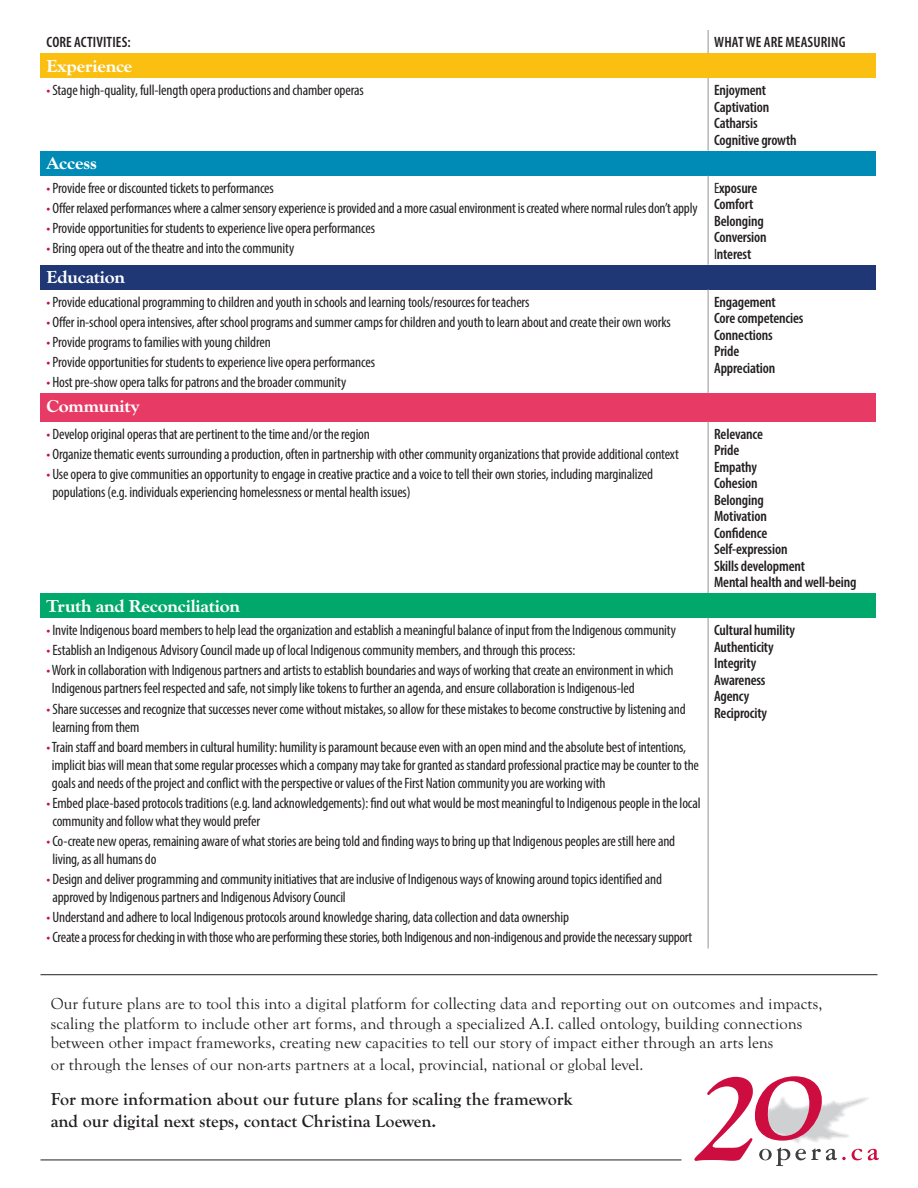
<style>
.page{position:relative;width:918px;height:1188px;background:#fff}
.page>*{position:absolute;margin:0;border:0;box-sizing:border-box;transform-origin:0 0}
.t1{font:700 18px/21.6px "Goudy Old Sty";color:#231f20}
.t2{font:700 expanded 18px "Goudy Old Sty";letter-spacing:-.01em;color:#fff}
.t3{font:16.5px/19.8px "Goudy Old Sty";color:#231f20}
.t4{font:condensed 15px/18px "Myriad Pro";letter-spacing:-.01em;color:#231f20}
.t5{font:600 condensed 15px/16.5px "Myriad Pro";letter-spacing:-.01em;color:#231f20}
.t6{font:600 condensed 15px "Myriad Pro";letter-spacing:.01em;color:#231f20}
.s1{color:#cd0d40}
.s2{font-weight:400}
</style>
<div class="page">
<div style="left:40px;top:53px;width:836px;height:25px;background:#fbbf12"></div>
<div style="left:40px;top:151px;width:836px;height:24px;background:#008ab6"></div>
<div style="left:40px;top:265px;width:836px;height:24px;background:#1f3775"></div>
<div style="left:40px;top:393px;width:836px;height:28px;background:#e73b65"></div>
<div style="left:40px;top:593px;width:836px;height:25px;background:#00a96b"></div>
<svg style="left:708px;top:30px;width:1px;height:23px"></svg>
<hr style="left:708px;top:78px;width:1px;height:73px;background:#939598">
<hr style="left:708px;top:175px;width:1px;height:90px;background:#939598">
<hr style="left:708px;top:289px;width:1px;height:104px;background:#939598">
<hr style="left:708px;top:421px;width:1px;height:172px;background:#939598">
<hr style="left:708px;top:618px;width:1px;height:330px;background:#939598">
<hr style="left:40px;top:974px;width:838px;height:1px;background:#231f20">
<hr style="left:40px;top:1160px;width:641px;height:1px;background:#231f20">
<svg style="left:694px;top:1076px;width:185px;height:90px"></svg>
<p class="t6" style="left:47px;top:33px;width:86px">CORE ACTIVITIES:</p>
<p class="t6" style="left:714px;top:33px;width:133px">WHAT WE ARE MEASURING</p>
<p class="t2" style="left:46px;top:56px;width:87px">Experience</p>
<p class="t4" style="left:46px;top:81px;width:319px"><span class="s1">•</span>Stage high-quality, full-length opera productions and chamber operas</p>
<p class="t5" style="left:714px;top:82px;width:84px">Enjoyment<br>Captivation<br>Catharsis<br>Cognitive growth</p>
<p class="t2" style="left:46px;top:153px;width:52px">Access</p>
<p class="t4" style="left:46px;top:179px;width:229px"><span class="s1">•</span>Provide free or discounted tickets to performances</p>
<p class="t4" style="left:46px;top:199px;width:653px"><span class="s1">•</span> Offer relaxed performances where a calmer sensory experience is provided and a more casual environment is created where normal rules don’t apply</p>
<p class="t4" style="left:46px;top:219px;width:330px"><span class="s1">•</span>Provide opportunities for students to experience live opera performances</p>
<p class="t4" style="left:46px;top:239px;width:249px"><span class="s1">•</span> Bring opera out of the theatre and into the community</p>
<p class="t5" style="left:714px;top:179px;width:54px"><span class="s2">E</span>xposure<br>Comfort<br>Belonging<br>Conversion<br><span class="s2">I</span>nterest</p>
<p class="t2" style="left:46px;top:267px;width:80px">Education</p>
<p class="t4" style="left:46px;top:293px;width:485px"><span class="s1">•</span>Provide educational programming to children and youth in schools and learning tools/resources for teachers</p>
<p class="t4" style="left:46px;top:313px;width:626px"><span class="s1">•</span> Offer in-school opera intensives, after school programs and summer camps for children and youth to learn about and create their own works</p>
<p class="t4" style="left:46px;top:333px;width:226px"><span class="s1">•</span> Provide programs to families with young children</p>
<p class="t4" style="left:46px;top:353px;width:330px"><span class="s1">•</span> Provide opportunities for students to experience live opera performances</p>
<p class="t4" style="left:46px;top:373px;width:301px"><span class="s1">•</span> Host pre-show opera talks for patrons and the broader community</p>
<p class="t2" style="left:47px;top:396px;width:95px">Community</p>
<p class="t4" style="left:47px;top:424px;width:325px"><span class="s1">•</span> Develop original operas that are pertinent to the time and/or the region</p>
<p class="t4" style="left:47px;top:445px;width:634px"><span class="s1">•</span> Organize thematic events surrounding a production, often in partnership with other community organizations that provide additional context</p>
<p class="t4" style="left:52px;top:465px;width:602px;text-indent:-6px"><span class="s1">•</span> Use opera to give communities an opportunity to engage in creative practice and a voice to tell their own stories, including marginalized populations (e.g. individuals experiencing homelessness or mental health issues)</p>
<p class="t2" style="left:47px;top:596px;width:195px">Truth and Reconciliation</p>
<p class="t4" style="left:47px;top:621px;width:631px"><span class="s1">•</span> Invite Indigenous board members to help lead the organization and establish a meaningful balance of input from the Indigenous community</p>
<p class="t4" style="left:47px;top:641px;width:530px"><span class="s1">•</span>Establish an Indigenous Advisory Council made up of local Indigenous community members, and through this process:</p>
<p class="t4" style="left:52px;top:661px;width:623px;text-indent:-5px"><span class="s1">•</span>Work in collaboration with Indigenous partners and artists to establish boundaries and ways of working that create an environment in which<br>Indigenous partners feel respected and safe, not simply like tokens to further an agenda, and ensure collaboration is Indigenous-led</p>
<p class="t4" style="left:52px;top:699px;width:635px;text-indent:-6px"><span class="s1">•</span>Share successes and recognize that successes never come without mistakes, so allow for these mistakes to become constructive by listening and learning from them</p>
<p class="t4" style="left:52px;top:738px;width:649px;text-indent:-5px"><span class="s1">•</span>Train staff and board members in cultural humility: humility is paramount because even with an open mind and the absolute best of intentions, implicit bias will mean that some regular processes which a company may take for granted as standard professional practice may be counter to the goals and needs of the project and conflict with the perspective or values of the First Nation community you are working with</p>
<p class="t4" style="left:52px;top:794px;width:650px;text-indent:-6px"><span class="s1">•</span>Embed place-based protocols traditions (e.g. land acknowledgements): find out what would be most meaningful to Indigenous people in the local community and follow what they would prefer</p>
<p class="t4" style="left:52px;top:832px;width:624px;text-indent:-6px"><span class="s1">•</span>Co-create new operas, remaining aware of what stories are being told and finding ways to bring up that Indigenous peoples are still here and living, as all humans do</p>
<p class="t4" style="left:52px;top:870px;width:611px;text-indent:-6px"><span class="s1">•</span> Design and deliver programming and community initiatives that are inclusive of Indigenous ways of knowing around topics identified and approved by Indigenous partners and Indigenous Advisory Council</p>
<p class="t4" style="left:47px;top:908px;width:524px"><span class="s1">•</span> Understand and adhere to local Indigenous protocols around knowledge sharing, data collection and data ownership</p>
<p class="t4" style="left:47px;top:928px;width:647px"><span class="s1">•</span> Create a process for checking in with those who are performing these stories, both Indigenous and non-indigenous and provide the necessary support</p>
<p class="t5" style="left:714px;top:293px;width:91px">Engagement<br>Core competencies<br>Connections<br>Pride<br>Appreciation</p>
<p class="t5" style="left:714px;top:425px;width:144px">Relevance<br>Pride<br>Empathy<br>Cohesion<br>Belonging<br>Motivation<br>Confidence<br>Self-expression<br>Skills development<br>Mental health and well-being</p>
<p class="t5" style="left:714px;top:622px;width:83px">Cultural humility<br>Authenticity<br>Integrity<br>Awareness<br>Agency<br>Reciprocity</p>
<p class="t3" style="left:51px;top:994px;width:773px">Our future plans are to tool this into a digital platform for collecting data and reporting out on outcomes and impacts, scaling the platform to include other art forms, and through a specialized A.I. called ontology, building connections between other impact frameworks, creating new capacities to tell our story of impact either through an arts lens</p>
<p class="t3" style="left:51px;top:1055px;width:594px">or through the lenses of our non-arts partners at a local, provincial, national or global level.</p>
<p class="t1" style="left:51px;top:1089px;width:524px">For more information about our future plans for scaling the framework and our digital next steps, contact Christina Loewen.</p>
</div>
